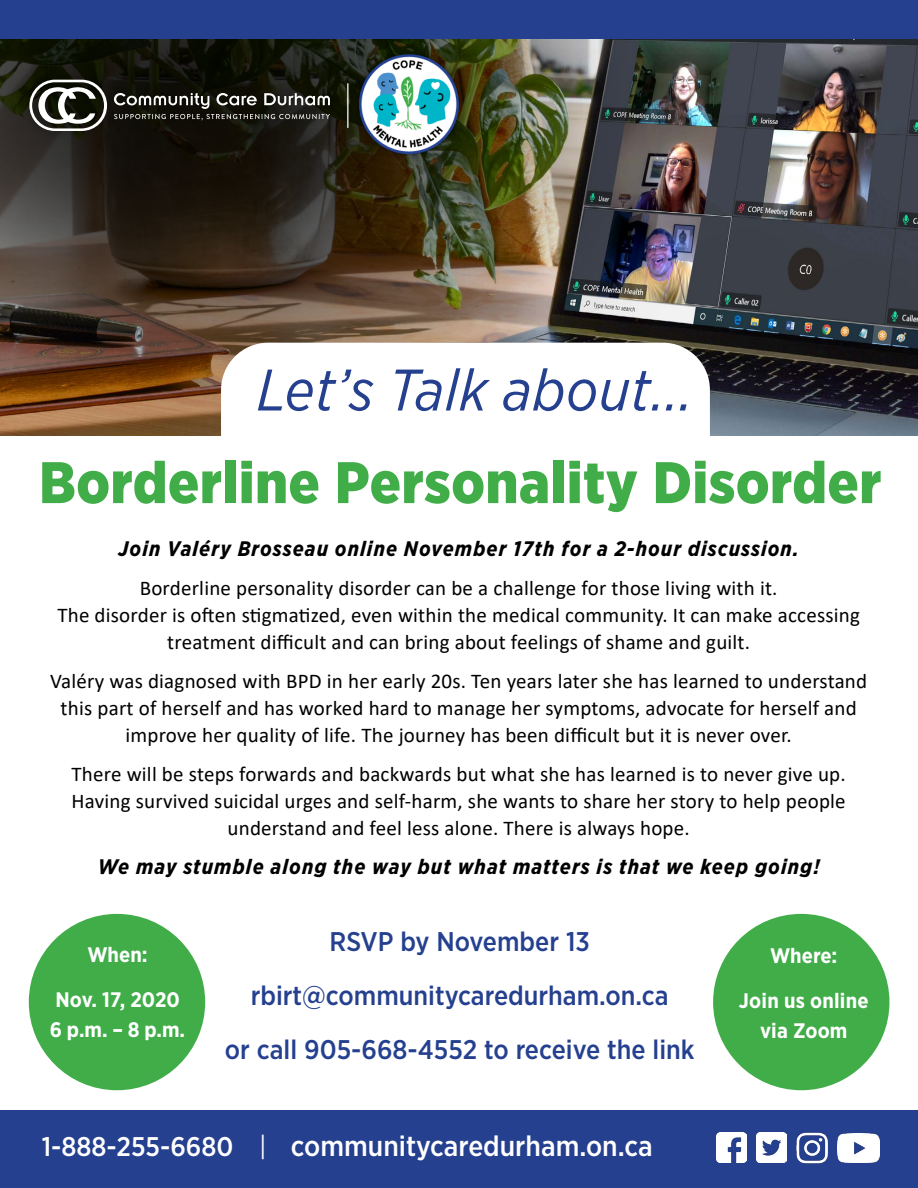
<style>
.page{position:relative;width:918px;height:1188px;background:#fff}
.page>*{position:absolute;margin:0;border:0;box-sizing:border-box;transform-origin:0 0}
.t1{font:900 58.5px "Gotham Narrow";letter-spacing:.01em;color:#41ad49}
.t2{font:italic 58.5px "Gotham Narrow";letter-spacing:.01em;color:#25408f}
.t3{font:500 28.5px "Gotham Narrow";color:#fff}
.t4{font:500 27px "Gotham Narrow";color:#25408f}
.t5{font:21px/27px "Calibri";letter-spacing:.01em;color:#000;text-align:center}
.t6{font:italic 700 21px "Gotham Narrow";letter-spacing:.05em;color:#000}
.t7{font:700 21px "Gotham Narrow";letter-spacing:.01em;color:#fff}
.s1{font-family:"Gotham Narrow";font-weight:700;font-style:italic}
.s2{font-size:27px}
.s3{font-weight:400;font-size:27px}
</style>
<div class="page">
<div style="left:0;top:1110px;width:918px;height:78px;background:#25408f"></div>
<img style="left:716px;top:1133px;width:30px;height:30px">
<img style="left:796px;top:1133px;width:32px;height:30px">
<img style="left:757px;top:1133px;width:30px;height:30px">
<img style="left:837px;top:1133px;width:42px;height:30px">
<div style="left:29px;top:914px;width:176px;height:176px;background:#41ad49;border-radius:50%"></div>
<div style="left:713px;top:914px;width:176px;height:176px;background:#41ad49;border-radius:50%"></div>
<img style="left:704px;top:39px;width:214px;height:397px">
<div style="left:0;top:0;width:704px;height:509px;background:#000;opacity:.87"></div>
<svg style="left:29px;top:80px;width:78px;height:51px"></svg>
<svg style="left:114px;top:93px;width:215px;height:27px;background:#44443e"></svg>
<hr style="left:347px;top:83px;width:1px;height:45px;background:#fff">
<img style="left:357px;top:52px;width:103px;height:103px">
<div style="left:221px;top:343px;width:489px;height:215px;background:#fff;border-radius:47px"></div>
<div style="left:0;top:436px;width:918px;height:103px;background:#fff"></div>
<div style="left:0;top:0;width:918px;height:39px;background:#25408f"></div>
<p class="t2" style="left:257px;top:354px;width:438px">Let’s Talk about...</p>
<p class="t1" style="left:39px;top:444px;width:844px">Borderline Personality Disorder</p>
<p class="t5" style="left:118px;top:529px;width:682px;line-height:39px"><span class="s1">Join Valéry Brosseau online November 17th for a 2-hour discussion.<br></span>Borderline personality disorder can be a challenge for those living with it.</p>
<p class="t5" style="left:57px;top:601px;width:804px">The disorder is often stigmatized, even within the medical community. It can make accessing treatment difficult and can bring about feelings of shame and guilt.</p>
<p class="t5" style="left:50px;top:667px;width:819px">Valéry was diagnosed with BPD in her early 20s. Ten years later she has learned to understand this part of herself and has worked hard to manage her symptoms, advocate for herself and</p>
<p class="t5" style="left:126px;top:721px;width:668px">improve her quality of life. The journey has been difficult but it is never over.</p>
<p class="t5" style="left:72px;top:760px;width:776px">There will be steps forwards and backwards but what she has learned is to never give up.</p>
<p class="t5" style="left:72px;top:787px;width:776px">Having survived suicidal urges and self-harm, she wants to share her story to help people</p>
<p class="t5" style="left:228px;top:814px;width:464px">understand and feel less alone. There is always hope.</p>
<p class="t6" style="left:98px;top:853px;width:724px">We may stumble along the way but what matters is that we keep going!</p>
<p class="t7" style="left:88px;top:941px;width:62px">When:</p>
<p class="t7" style="left:55px;top:986px;width:126px">Nov. 17, 2020</p>
<p class="t7" style="left:50px;top:1016px;width:137px">6 p.m. – 8 p.m.</p>
<p class="t4" style="left:330px;top:924px;width:262px">RSVP by November 13</p>
<p class="t4" style="left:251px;top:978px;width:420px">rbirt@communitycaredurham.on.ca</p>
<p class="t4" style="left:225px;top:1032px;width:471px">or call 905-668-4552 to receive the link</p>
<p class="t3" style="left:42px;top:1128px;width:612px"><span class="s2">1-888-255-6680</span> <span class="s3">|</span> communitycaredurham.on.ca</p>
<p class="t7" style="left:770px;top:942px;width:69px">Where:</p>
<p class="t7" style="left:739px;top:987px;width:131px">Join us online</p>
<p class="t7" style="left:760px;top:1017px;width:89px">via Zoom</p>
</div>
